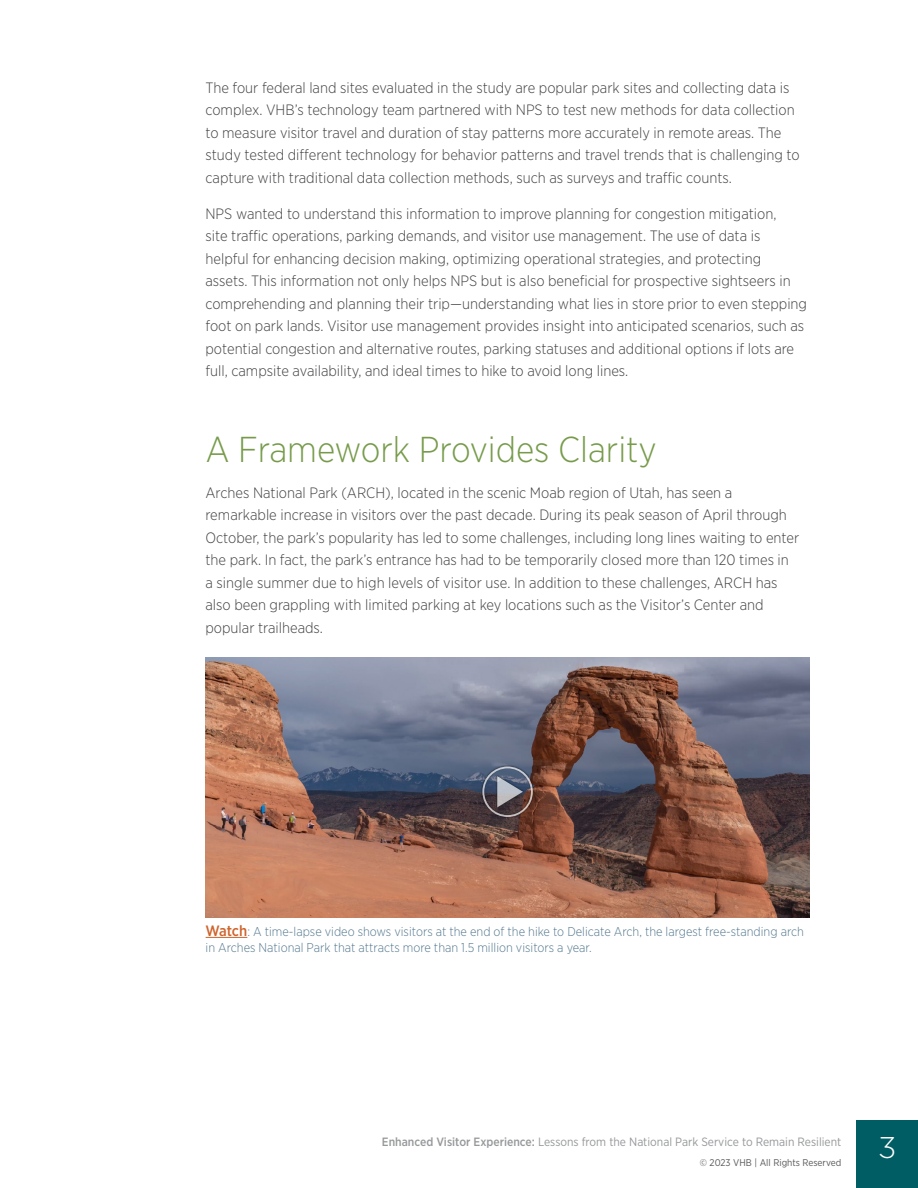
<style>
.page{position:relative;width:918px;height:1188px;background:#fff}
.page>*{position:absolute;margin:0;border:0;box-sizing:border-box;transform-origin:0 0}
.t1{font:300 36px "Gotham Narrow";color:#779b4b}
.t2{font:300 30px "Gotham";color:#fff}
.Body{font:300 15px/22.5px "Gotham Narrow";color:#414042}
.t3{font:300 12.75px/16.5px "Gotham Narrow";color:#54788e}
.t4{font:12px "Gotham Narrow";color:#96989a}
.t5{font:9.75px "Gotham Narrow";color:#58595b}
.s1{font-weight:500;font-size:15px;color:#d0642d}
.s2{font-weight:500}
</style>
<div class="page">
<div style="left:856px;top:1120px;width:62px;height:68px;background:#005d63"></div>
<hr style="left:206px;top:937px;width:41px;height:1px;background:#d0642d">
<img style="left:205px;top:658px;width:605px;height:259px">
<div style="left:481px;top:765px;width:54px;height:54px;background:#000;opacity:.75"></div>
<div style="left:482px;top:767px;width:51px;height:50px;border:2px solid #fff;border-radius:50%"></div>
<svg style="left:497px;top:776px;width:26px;height:31px"></svg>
<p class="Body" style="left:206px;top:76px;width:596px">The four federal land sites evaluated in the study are popular park sites and collecting data is complex. VHB’s technology team partnered with NPS to test new methods for data collection to measure visitor travel and duration of stay patterns more accurately in remote areas. The study tested different technology for behavior patterns and travel trends that is challenging to capture with traditional data collection methods, such as surveys and traffic counts.</p>
<p class="Body" style="left:206px;top:202px;width:603px">NPS wanted to understand this information to improve planning for congestion mitigation,<br>site traffic operations, parking demands, and visitor use management. The use of data is helpful for enhancing decision making, optimizing operational strategies, and protecting<br>assets. This information not only helps NPS but is also beneficial for prospective sightseers in comprehending and planning their trip—understanding what lies in store prior to even stepping foot on park lands. Visitor use management provides insight into anticipated scenarios, such as potential congestion and alternative routes, parking statuses and additional options if lots are full, campsite availability, and ideal times to hike to avoid long lines.</p>
<h2 class="t1" style="left:206px;top:427px;width:453px">A Framework Provides Clarity</h2>
<p class="Body" style="left:206px;top:481px;width:595px">Arches National Park (ARCH), located in the scenic Moab region of Utah, has seen a remarkable increase in visitors over the past decade. During its peak season of April through October, the park’s popularity has led to some challenges, including long lines waiting to enter the park. In fact, the park’s entrance has had to be temporarily closed more than 120 times in a single summer due to high levels of visitor use. In addition to these challenges, ARCH has also been grappling with limited parking at key locations such as the Visitor’s Center and popular trailheads.</p>
<p class="t3" style="left:206px;top:923px;width:600px"><span class="s1">Watch</span>: A time-lapse video shows visitors at the end of the hike to Delicate Arch, the largest free-standing arch in Arches National Park that attracts more than 1.5 million visitors a year.</p>
<p class="t4" style="left:382px;top:1135px;width:461px"><span class="s2">Enhanced Visitor Experience:</span> Lessons from the National Park Service to Remain Resilient</p>
<p class="t5" style="left:700px;top:1156px;width:143px">© 2023 VHB | All Rights Reserved</p>
<h2 class="t2" style="left:878px;top:1128px;width:20px">3</h2>
</div>
